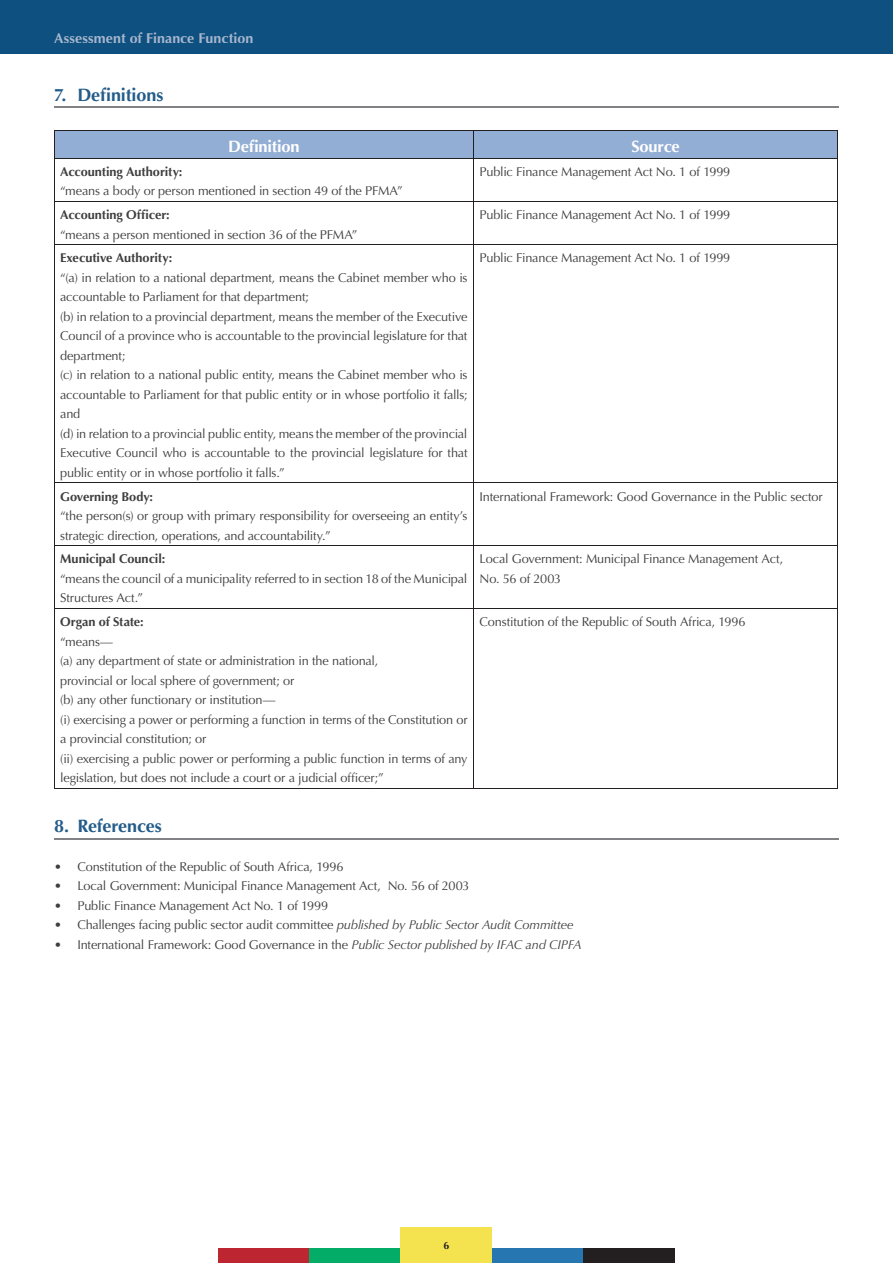
<style>
.page{position:relative;width:893px;height:1263px;background:#fff}
.page>*{position:absolute;margin:0;border:0;box-sizing:border-box;transform-origin:0 0}
.t1{font:700 18px "Optima";letter-spacing:-.01em;color:#235c8a}
.t2{font:700 16.5px "Optima";letter-spacing:-.015em;color:#fff}
.t3{font:700 14.25px "Optima";letter-spacing:.005em;color:#a9b6ce}
.t4{font:12.75px/19.5px "Optima";letter-spacing:-.01em;color:#3e3e3f}
.t5{font:700 12.75px "Optima";letter-spacing:-.005em;color:#3e3e3f}
.t6{font:700 10.5px "Optima";color:#231f20}
.s1{font-style:italic}
</style>
<div class="page">
<div style="left:219px;top:1248px;width:91px;height:15px;background:#bd2530"></div>
<div style="left:310px;top:1248px;width:91px;height:15px;background:#03ad67"></div>
<div style="left:492px;top:1248px;width:91px;height:15px;background:#2677b1"></div>
<div style="left:583px;top:1248px;width:91px;height:15px;background:#231f20"></div>
<div style="left:401px;top:1227px;width:91px;height:36px;background:#f4e34f"></div>
<div style="left:0;top:0;width:893px;height:53px;background:#0e5180"></div>
<div style="left:54px;top:131px;width:784px;height:27px;background:#93aed4"></div>
<hr style="left:54px;top:158px;width:420px;height:1px;background:#231f20">
<hr style="left:54px;top:158px;width:1px;height:43px;background:#231f20">
<hr style="left:474px;top:158px;width:364px;height:1px;background:#231f20">
<hr style="left:473px;top:158px;width:1px;height:43px;background:#231f20">
<hr style="left:837px;top:158px;width:1px;height:43px;background:#231f20">
<hr style="left:54px;top:201px;width:420px;height:1px;background:#231f20">
<hr style="left:54px;top:202px;width:1px;height:42px;background:#231f20">
<hr style="left:474px;top:201px;width:364px;height:1px;background:#231f20">
<hr style="left:473px;top:202px;width:1px;height:42px;background:#231f20">
<hr style="left:837px;top:202px;width:1px;height:42px;background:#231f20">
<hr style="left:54px;top:244px;width:420px;height:1px;background:#231f20">
<hr style="left:54px;top:245px;width:1px;height:238px;background:#231f20">
<hr style="left:474px;top:244px;width:364px;height:1px;background:#231f20">
<hr style="left:473px;top:245px;width:1px;height:238px;background:#231f20">
<hr style="left:837px;top:245px;width:1px;height:238px;background:#231f20">
<hr style="left:54px;top:483px;width:420px;height:1px;background:#231f20">
<hr style="left:54px;top:483px;width:1px;height:62px;background:#231f20">
<hr style="left:474px;top:483px;width:364px;height:1px;background:#231f20">
<hr style="left:473px;top:483px;width:1px;height:62px;background:#231f20">
<hr style="left:837px;top:483px;width:1px;height:62px;background:#231f20">
<hr style="left:54px;top:545px;width:420px;height:1px;background:#231f20">
<hr style="left:54px;top:546px;width:1px;height:62px;background:#231f20">
<hr style="left:474px;top:545px;width:364px;height:1px;background:#231f20">
<hr style="left:473px;top:546px;width:1px;height:62px;background:#231f20">
<hr style="left:837px;top:546px;width:1px;height:62px;background:#231f20">
<hr style="left:54px;top:608px;width:420px;height:1px;background:#231f20">
<hr style="left:54px;top:609px;width:1px;height:179px;background:#231f20">
<hr style="left:474px;top:608px;width:364px;height:1px;background:#231f20">
<hr style="left:473px;top:609px;width:1px;height:179px;background:#231f20">
<hr style="left:837px;top:609px;width:1px;height:179px;background:#231f20">
<hr style="left:54px;top:788px;width:420px;height:1px;background:#231f20">
<hr style="left:474px;top:788px;width:364px;height:1px;background:#231f20">
<hr style="left:54px;top:107px;width:785px;height:1px;background:#808285">
<hr style="left:54px;top:838px;width:785px;height:1px;background:#808285">
<p class="t3" style="left:54px;top:29px;width:201px">Assessment of Finance Function</p>
<h1 class="t1" style="left:54px;top:84px;width:111px">7. Definitions</h1>
<p class="t2" style="left:228px;top:137px;width:73px">Definition</p>
<p class="t2" style="left:631px;top:137px;width:50px">Source</p>
<p class="t5" style="left:60px;top:164px;width:124px">Accounting Authority:</p>
<p class="t4" style="left:60px;top:181px;width:344px">“means a body or person mentioned in section 49 of the PFMA”</p>
<p class="t5" style="left:60px;top:207px;width:111px">Accounting Officer:</p>
<p class="t4" style="left:60px;top:225px;width:299px">“means a person mentioned in section 36 of the PFMA”</p>
<p class="t5" style="left:60px;top:251px;width:114px">Executive Authority:</p>
<p class="t4" style="left:60px;top:268px;width:409px">“(a) in relation to a national department, means the Cabinet member who is accountable to Parliament for that department;<br>(b) in relation to a provincial department, means the member of the Executive Council of a province who is accountable to the provincial legislature for that department;<br>(c) in relation to a national public entity, means the Cabinet member who is accountable to Parliament for that public entity or in whose portfolio it falls; and<br>(d) in relation to a provincial public entity, means the member of the provincial Executive Council who is accountable to the provincial legislature for that public entity or in whose portfolio it falls.”</p>
<p class="t5" style="left:60px;top:489px;width:94px">Governing Body:</p>
<p class="t4" style="left:60px;top:506px;width:409px">“the person(s) or group with primary responsibility for overseeing an entity’s strategic direction, operations, and accountability.”</p>
<p class="t5" style="left:60px;top:552px;width:107px">Municipal Council:</p>
<p class="t4" style="left:60px;top:569px;width:409px">“means the council of a municipality referred to in section 18 of the Municipal<br>Structures Act.”</p>
<p class="t5" style="left:60px;top:614px;width:85px">Organ of State:</p>
<p class="t4" style="left:60px;top:632px;width:409px">“means—<br>(a) any department of state or administration in the national,<br>provincial or local sphere of government; or<br>(b) any other functionary or institution—<br>(i) exercising a power or performing a function in terms of the Constitution or a provincial constitution; or<br>(ii) exercising a public power or performing a public function in terms of any legislation, but does not include a court or a judicial officer;”</p>
<p class="t4" style="left:480px;top:162px;width:252px">Public Finance Management Act No. 1 of 1999</p>
<p class="t4" style="left:480px;top:205px;width:252px">Public Finance Management Act No. 1 of 1999</p>
<p class="t4" style="left:480px;top:248px;width:252px">Public Finance Management Act No. 1 of 1999</p>
<p class="t4" style="left:480px;top:487px;width:345px">International Framework: Good Governance in the Public sector</p>
<p class="t4" style="left:480px;top:549px;width:305px">Local Government: Municipal Finance Management Act,<br>No. 56 of 2003</p>
<p class="t4" style="left:480px;top:612px;width:268px">Constitution of the Republic of South Africa, 1996</p>
<h1 class="t1" style="left:54px;top:815px;width:109px">8. References</h1>
<p class="t4" style="left:54px;top:857px;width:291px">• Constitution of the Republic of South Africa, 1996</p>
<p class="t4" style="left:54px;top:876px;width:417px">• Local Government: Municipal Finance Management Act, No. 56 of 2003</p>
<p class="t4" style="left:54px;top:896px;width:276px">• Public Finance Management Act No. 1 of 1999</p>
<p class="t4" style="left:54px;top:915px;width:521px">• Challenges facing public sector audit committee <span class="s1">published by Public Sector Audit Committee</span></p>
<p class="t4" style="left:54px;top:935px;width:529px">• International Framework: Good Governance in the <span class="s1">Public Sector published by IFAC and CIPFA</span></p>
<p class="t6" style="left:444px;top:1239px;width:7px">6</p>
</div>
